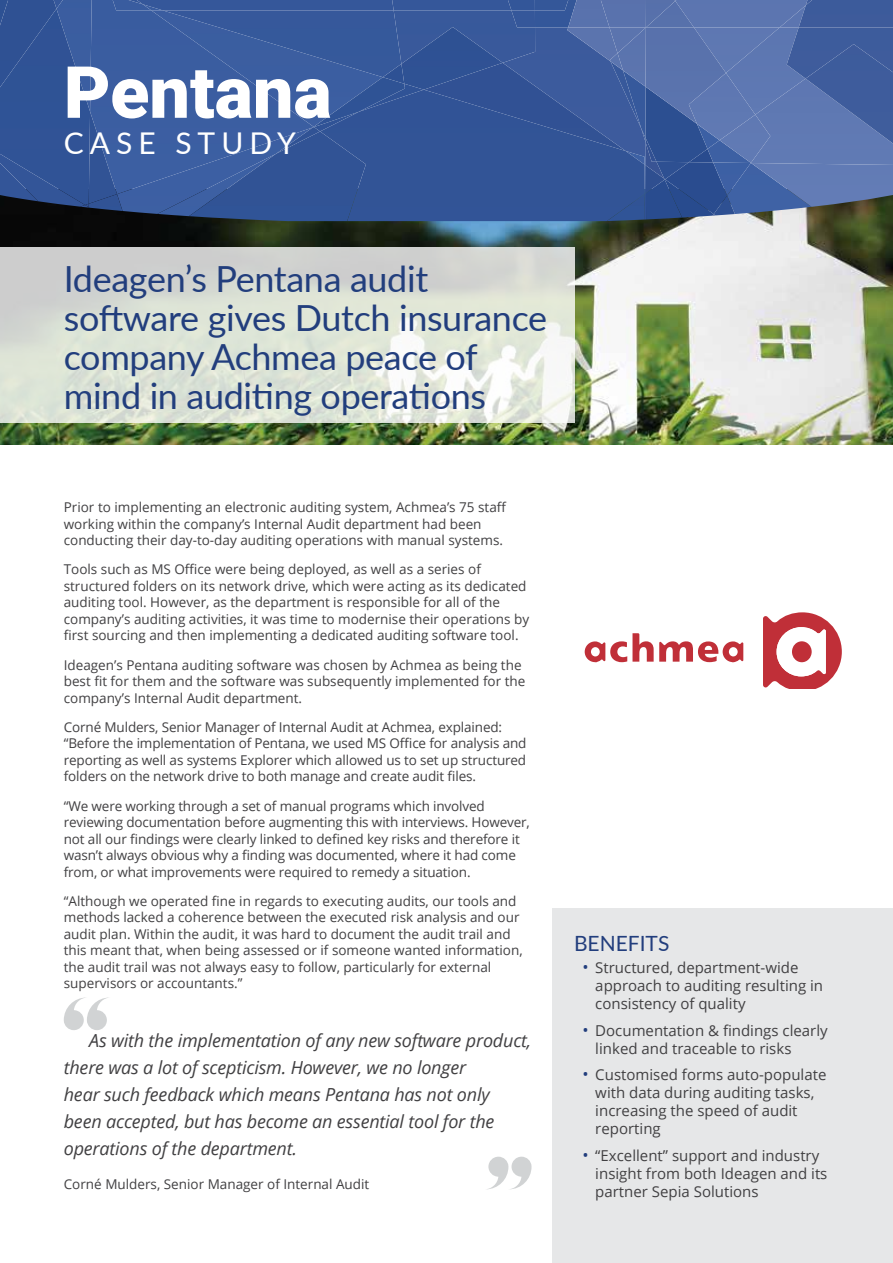
<style>
.page{position:relative;width:893px;height:1263px;background:#fff}
.page>*{position:absolute;margin:0;border:0;box-sizing:border-box;transform-origin:0 0}
.t1{font:900 72px "Roboto";color:#fff}
.t2{font:36px/39px "Lato";letter-spacing:-.01em;color:#223e7d}
.t3{font:30px "Lato";letter-spacing:.2em;color:#fff}
.t4{font:21px "Lato";color:#223e7d}
.t5{font:italic 18px/27px "Open Sans";letter-spacing:-.01em;color:#414042}
.t6{font:15px/18px "Open Sans";color:#414042}
.t7{font:13.5px/16.5px "Open Sans";color:#414042}
.s1{font-size:16.5px;color:#223e7d}
</style>
<div class="page">
<img style="left:0;top:207px;width:893px;height:237px">
<img style="left:646px;top:162px;width:10px;height:3px">
<img style="left:656px;top:162px;width:9px;height:3px">
<div style="left:646px;top:124px;width:51px;height:38px;background:#2c4f91"></div>
<img style="left:715px;top:214px;width:20px;height:1px">
<img style="left:665px;top:162px;width:147px;height:52px">
<img style="left:689px;top:149px;width:18px;height:13px">
<img style="left:535px;top:27px;width:75px;height:36px">
<img style="left:535px;top:10px;width:33px;height:17px">
<div style="left:401px;top:10px;width:134px;height:53px;background:#38599b"></div>
<img style="left:511px;top:10px;width:24px;height:17px">
<img style="left:511px;top:0;width:57px;height:10px">
<img style="left:394px;top:0;width:117px;height:10px">
<img style="left:383px;top:10px;width:18px;height:54px">
<img style="left:314px;top:0;width:80px;height:10px">
<img style="left:56px;top:0;width:34px;height:9px">
<div style="left:314px;top:10px;width:69px;height:67px;background:#36599b"></div>
<img style="left:117px;top:194px;width:72px;height:20px">
<div style="left:90px;top:0;width:224px;height:194px;background:#3b5da0"></div>
<img style="left:111px;top:0;width:40px;height:10px">
<img style="left:697px;top:140px;width:10px;height:9px">
<img style="left:713px;top:163px;width:38px;height:33px">
<img style="left:707px;top:140px;width:13px;height:23px">
<div style="left:694px;top:0;width:105px;height:27px;background:#5c75b0"></div>
<img style="left:645px;top:27px;width:81px;height:97px">
<div style="left:609px;top:0;width:85px;height:27px;background:#5972ad"></div>
<img style="left:567px;top:27px;width:43px;height:34px">
<img style="left:568px;top:0;width:41px;height:27px">
<img style="left:609px;top:27px;width:36px;height:26px">
<img style="left:610px;top:53px;width:7px;height:10px">
<img style="left:617px;top:28px;width:28px;height:35px">
<div style="left:726px;top:27px;width:61px;height:52px;background:#5e77b2"></div>
<img style="left:780px;top:5px;width:19px;height:22px">
<img style="left:689px;top:73px;width:66px;height:67px">
<img style="left:751px;top:165px;width:142px;height:42px">
<div style="left:751px;top:79px;width:142px;height:86px;background:#6079b3"></div>
<img style="left:720px;top:115px;width:50px;height:48px">
<img style="left:646px;top:165px;width:19px;height:15px">
<img style="left:646px;top:180px;width:36px;height:39px">
<img style="left:665px;top:179px;width:49px;height:39px">
<img style="left:503px;top:63px;width:143px;height:130px">
<img style="left:401px;top:27px;width:102px;height:63px">
<img style="left:383px;top:64px;width:21px;height:13px">
<svg style="left:645px;top:193px;width:1px;height:26px"></svg>
<img style="left:359px;top:90px;width:286px;height:131px">
<img style="left:405px;top:84px;width:19px;height:28px">
<img style="left:320px;top:127px;width:39px;height:4px">
<img style="left:314px;top:77px;width:91px;height:50px">
<img style="left:189px;top:131px;width:177px;height:90px">
<img style="left:276px;top:127px;width:44px;height:27px">
<img style="left:607px;top:194px;width:38px;height:27px">
<img style="left:787px;top:27px;width:106px;height:54px">
<div style="left:799px;top:0;width:94px;height:27px;background:#3d5b9b"></div>
<img style="left:805px;top:44px;width:88px;height:109px">
<img style="left:12px;top:0;width:44px;height:9px">
<img style="left:0;top:0;width:12px;height:9px">
<img style="left:0;top:9px;width:90px;height:195px">
<img style="left:89px;top:194px;width:34px;height:17px">
<img style="left:89px;top:112px;width:28px;height:92px">
<img style="left:0;top:146px;width:85px;height:61px">
<svg style="left:80px;top:204px;width:10px;height:4px"></svg>
<div style="left:553px;top:908px;width:340px;height:355px;background:#e6e7e8"></div>
<svg style="left:64px;top:997px;width:45px;height:33px"></svg>
<svg style="left:488px;top:1157px;width:43px;height:32px"></svg>
<svg style="left:0;top:247px;width:574px;height:176px;background:#dce0d7"></svg>
<svg style="left:585px;top:633px;width:158px;height:29px"></svg>
<svg style="left:763px;top:612px;width:79px;height:77px"></svg>
<div style="left:792px;top:641px;width:20px;height:21px;background:#c02f38;border-radius:50%"></div>
<h1 class="t1" style="left:64px;top:42px;width:269px">Pentana</h1>
<h3 class="t3" style="left:64px;top:121px;width:233px">CASE STUDY</h3>
<h2 class="t2" style="left:64px;top:258px;width:485px">Ideagen’s Pentana audit software gives Dutch insurance company Achmea peace of mind in auditing operations</h2>
<p class="t7" style="left:64px;top:499px;width:444px">Prior to implementing an electronic auditing system, Achmea’s 75 staff working within the company’s Internal Audit department had been conducting their day-to-day auditing operations with manual systems.</p>
<p class="t7" style="left:64px;top:561px;width:467px">Tools such as MS Office were being deployed, as well as a series of structured folders on its network drive, which were acting as its dedicated auditing tool. However, as the department is responsible for all of the company’s auditing activities, it was time to modernise their operations by first sourcing and then implementing a dedicated auditing software tool.</p>
<p class="t7" style="left:64px;top:656px;width:463px">Ideagen’s Pentana auditing software was chosen by Achmea as being the best fit for them and the software was subsequently implemented for the company’s Internal Audit department.</p>
<p class="t7" style="left:64px;top:718px;width:464px">Corné Mulders, Senior Manager of Internal Audit at Achmea, explained: “Before the implementation of Pentana, we used MS Office for analysis and reporting as well as systems Explorer which allowed us to set up structured folders on the network drive to both manage and create audit files.</p>
<p class="t7" style="left:64px;top:797px;width:468px">“We were working through a set of manual programs which involved reviewing documentation before augmenting this with interviews. However, not all our findings were clearly linked to defined key risks and therefore it wasn’t always obvious why a finding was documented, where it had come from, or what improvements were required to remedy a situation.</p>
<p class="t7" style="left:64px;top:892px;width:460px">“Although we operated fine in regards to executing audits, our tools and methods lacked a coherence between the executed risk analysis and our audit plan. Within the audit, it was hard to document the audit trail and this meant that, when being assessed or if someone wanted information, the audit trail was not always easy to follow, particularly for external supervisors or accountants.”</p>
<p class="t5" style="left:64px;top:1027px;width:469px;text-indent:26px">As with the implementation of any new software product, there was a lot of scepticism. However, we no longer<br>hear such feedback which means Pentana has not only been accepted, but has become an essential tool for the operations of the department.</p>
<p class="t7" style="left:64px;top:1175px;width:307px">Corné Mulders, Senior Manager of Internal Audit</p>
<h3 class="t4" style="left:574px;top:928px;width:97px">BENEFITS</h3>
<p class="t6" style="left:595px;top:958px;width:229px;text-indent:-13px"><span class="s1">•</span> Structured, department-wide approach to auditing resulting in consistency of quality</p>
<p class="t6" style="left:595px;top:1021px;width:234px;text-indent:-13px"><span class="s1">•</span> Documentation &amp; findings clearly linked and traceable to risks</p>
<p class="t6" style="left:595px;top:1065px;width:233px;text-indent:-13px"><span class="s1">•</span> Customised forms auto-populate with data during auditing tasks, increasing the speed of audit reporting</p>
<p class="t6" style="left:595px;top:1146px;width:234px;text-indent:-13px"><span class="s1">•</span> “Excellent” support and industry insight from both Ideagen and its partner Sepia Solutions</p>
</div>
